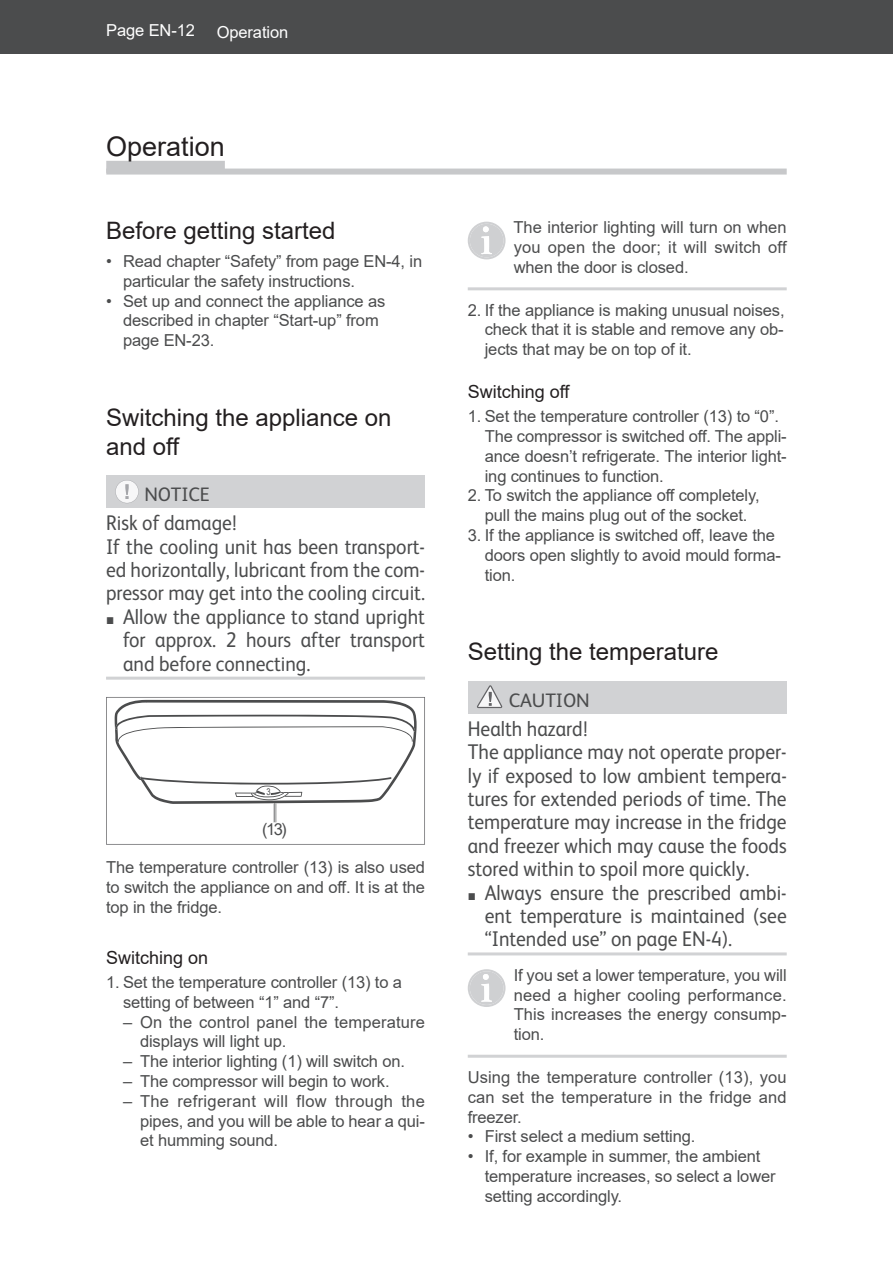
<style>
.page{position:relative;width:893px;height:1263px;background:#fff}
.page>*{position:absolute;margin:0;border:0;box-sizing:border-box;transform-origin:0 0}
.t1{font:27px "Arial";color:#231f20}
.t2{font:24px/28.8px "Arial";color:#231f20}
.t3{font:21.3px/23.4px "FS Albert";color:#4b4c4d;scale:.92 1}
.t4{font:19.5px "FS Albert";letter-spacing:-.005em;color:#4b4c4d}
.t5{font:18px "Arial";color:#231f20}
.t6{font:16.5px/19.8px "Arial";letter-spacing:-.01em;color:#4b4c4d}
.t7{font:16.5px/19.8px "Arial";letter-spacing:.01em;color:#4b4c4d}
.t8{font:16.5px "Arial";letter-spacing:-.01em;color:#fff}
.t9{font:9.45px "Arial";color:#4b4c4d;scale:.81 1}
.s1{font-family:"Arial";font-size:14.7px}
</style>
<div class="page">
<div style="left:0;top:0;width:893px;height:54px;background:#4b4c4d"></div>
<div style="left:106px;top:161px;width:119px;height:12px;background:#c7c8ca"></div>
<div style="left:106px;top:169px;width:681px;height:6px;background:#c7c8ca"></div>
<div style="left:106px;top:475px;width:319px;height:33px;background:#d1d2d4"></div>
<hr style="left:106px;top:677px;width:319px;height:3px;background:#d1d2d4">
<svg style="left:115px;top:480px;width:24px;height:23px"></svg>
<svg style="left:106px;top:697px;width:319px;height:148px"></svg>
<svg style="left:115px;top:700px;width:302px;height:122px"></svg>
<hr style="left:468px;top:287px;width:319px;height:3px;background:#d1d2d4">
<div style="left:468px;top:681px;width:319px;height:33px;background:#d1d2d4"></div>
<hr style="left:468px;top:952px;width:319px;height:3px;background:#d1d2d4">
<hr style="left:468px;top:1055px;width:319px;height:3px;background:#d1d2d4">
<svg style="left:468px;top:222px;width:37px;height:37px"></svg>
<svg style="left:477px;top:685px;width:25px;height:23px"></svg>
<svg style="left:468px;top:969px;width:37px;height:38px"></svg>
<p class="t8" style="left:106px;top:22px;width:90px">Page EN-12</p>
<p class="t8" style="left:217px;top:23px;width:73px">Operation</p>
<h1 class="t1" style="left:106px;top:131px;width:120px">Operation</h1>
<h2 class="t2" style="left:106px;top:216px;width:231px">Before getting started</h2>
<p class="t6" style="left:123px;top:251px;width:301px;text-indent:-17px">• Read chapter “Safety” from page EN-4, in particular the safety instructions.</p>
<p class="t6" style="left:123px;top:291px;width:264px;text-indent:-17px">• Set up and connect the appliance as described in chapter “Start-up” from page EN-23.</p>
<h2 class="t2" style="left:106px;top:403px;width:287px">Switching the appliance on and off</h2>
<p class="t4" style="left:144px;top:487px;width:67px">NOTICE</p>
<p class="t3" style="left:106px;top:513px;width:348px">Risk of damage!<br>If the cooling unit has been transport&shy;ed horizontally, lubricant from the com&shy;pressor may get into the cooling circuit.</p>
<p class="t3" style="left:123px;top:607px;width:330px;text-align:justify;text-indent:-17px"><span class="s1">■</span> Allow the appliance to stand upright for approx. 2 hours after transport and before connecting.</p>
<p class="t9" style="left:266px;top:787px;width:7px">3</p>
<p class="t6" style="left:262px;top:819px;width:26px">(13)</p>
<p class="t6" style="left:106px;top:857px;width:320px;text-align:justify">The temperature controller (13) is also used to switch the appliance on and off. It is at the top in the fridge.</p>
<p class="t5" style="left:106px;top:948px;width:104px">Switching on</p>
<p class="t6" style="left:123px;top:972px;width:280px;text-indent:-17px">1. Set the temperature controller (13) to a setting of between “1” and “7”.</p>
<p class="t7" style="left:140px;top:1012px;width:286px;text-indent:-17px">– On the control panel the temperature displays will light up.</p>
<p class="t6" style="left:123px;top:1052px;width:284px">– The interior lighting (1) will switch on.</p>
<p class="t6" style="left:123px;top:1071px;width:268px">– The compressor will begin to work.</p>
<p class="t6" style="left:140px;top:1091px;width:286px;text-align:justify;text-indent:-17px">– The refrigerant will flow through the pipes, and you will be able to hear a qui&shy;et humming sound.</p>
<p class="t6" style="left:513px;top:218px;width:275px;text-align:justify">The interior lighting will turn on when you open the door; it will switch off when the door is closed.</p>
<p class="t6" style="left:485px;top:300px;width:301px;text-align:justify;text-indent:-17px">2. If the appliance is making unusual noises, check that it is stable and remove any ob&shy;jects that may be on top of it.</p>
<p class="t5" style="left:468px;top:382px;width:103px">Switching off</p>
<p class="t6" style="left:485px;top:407px;width:303px;text-indent:-17px">1. Set the temperature controller (13) to “0”.<br>The compressor is switched off. The appli&shy;ance doesn’t refrigerate. The interior light&shy;ing continues to function.</p>
<p class="t6" style="left:468px;top:486px;width:293px;text-align:center">2. To switch the appliance off completely, pull the mains plug out of the socket.</p>
<p class="t6" style="left:485px;top:525px;width:298px;text-indent:-17px">3. If the appliance is switched off, leave the doors open slightly to avoid mould forma&shy;tion.</p>
<h2 class="t2" style="left:468px;top:638px;width:252px">Setting the temperature</h2>
<p class="t4" style="left:509px;top:693px;width:82px">CAUTION</p>
<p class="t3" style="left:468px;top:719px;width:348px">Health hazard!<br>The appliance may not operate proper&shy;ly if exposed to low ambient tempera&shy;tures for extended periods of time. The temperature may increase in the fridge and freezer which may cause the foods stored within to spoil more quickly.</p>
<p class="t3" style="left:485px;top:882px;width:330px;text-align:justify;text-indent:-17px"><span class="s1">■</span> Always ensure the prescribed ambi&shy;ent temperature is maintained (see “Intended use” on page EN-4).</p>
<p class="t6" style="left:514px;top:965px;width:274px;text-align:justify">If you set a lower temperature, you will need a higher cooling performance.<br>This increases the energy consump&shy;tion.</p>
<p class="t6" style="left:468px;top:1067px;width:320px;text-align:justify">Using the temperature controller (13), you can set the temperature in the fridge and freezer.</p>
<p class="t6" style="left:468px;top:1127px;width:229px">• First select a medium setting.</p>
<p class="t6" style="left:485px;top:1147px;width:292px;text-indent:-17px">• If, for example in summer, the ambient temperature increases, so select a lower setting accordingly.</p>
</div>
